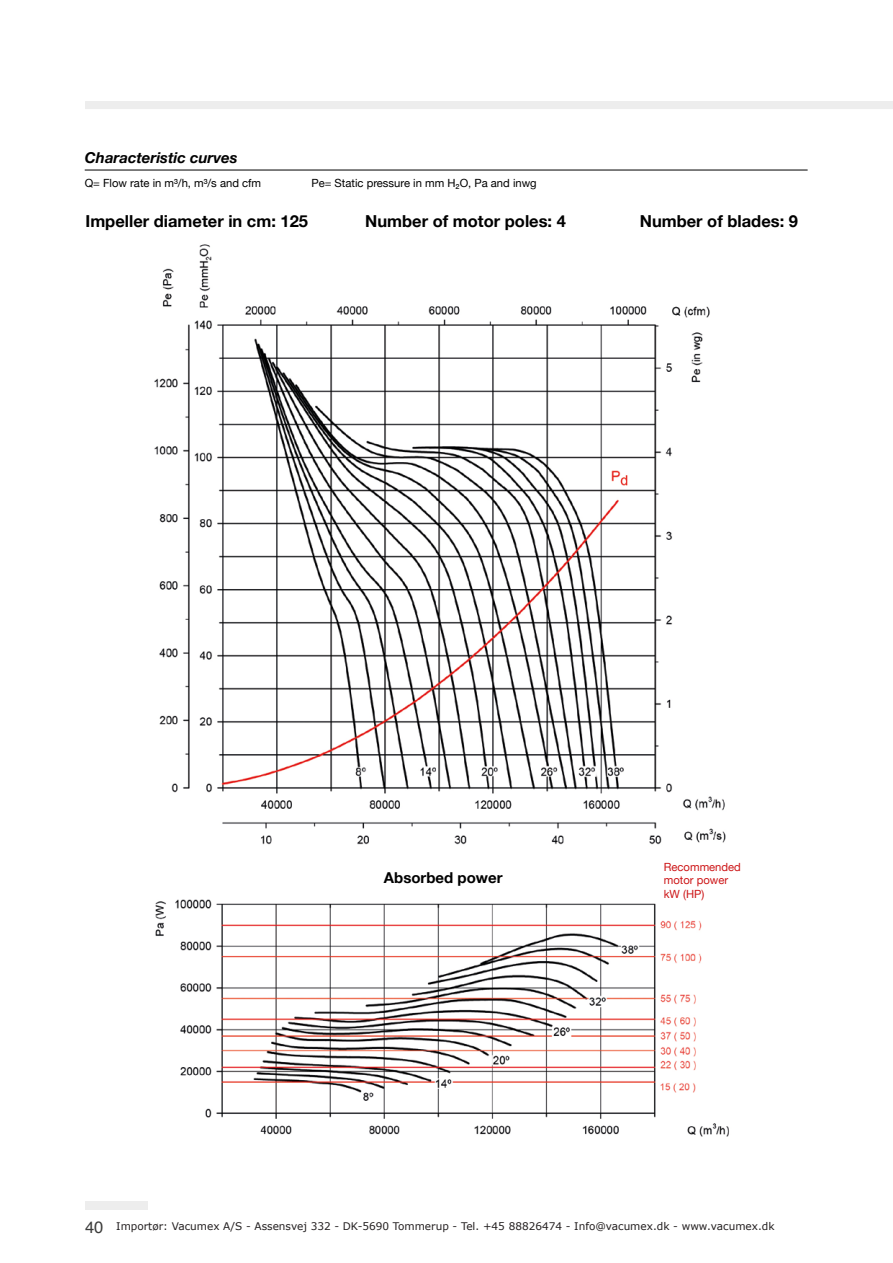
<style>
.page{position:relative;width:893px;height:1263px;background:#fff}
.page>*{position:absolute;margin:0;border:0;box-sizing:border-box;transform-origin:0 0}
.t1{font:700 16.5px "Helvetica Neue";color:#000}
.t2{font:italic 700 15px "Helvetica Neue";color:#000}
.t3{font:700 15px "Helvetica Neue";color:#000}
.t4{font:11.25px "Helvetica Neue";color:#000}
.t5{font:11.25px/13.5px "Helvetica Neue";color:#cd1719}
.t6{font:10.5px "Verdana";color:#231f20}
.s1{font-family:"Helvetica";font-size:16.5px;color:#3c3c3b}
</style>
<div class="page">
<div style="left:85px;top:1202px;width:62px;height:8px;background:#ededed"></div>
<div style="left:85px;top:101px;width:808px;height:8px;background:#ededed"></div>
<hr style="left:85px;top:170px;width:723px;height:1px;background:#000">
<img style="left:154px;top:244px;width:575px;height:893px">
<h2 class="t2" style="left:85px;top:146px;width:154px">Characteristic curves</h2>
<p class="t4" style="left:85px;top:175px;width:178px">Q= Flow rate in m³/h, m³/s and cfm</p>
<p class="t4" style="left:311px;top:175px;width:227px">Pe= Static pressure in mm H₂O, Pa and inwg</p>
<h1 class="t1" style="left:85px;top:208px;width:224px">Impeller diameter in cm: 125</h1>
<h1 class="t1" style="left:365px;top:208px;width:202px">Number of motor poles: 4</h1>
<h1 class="t1" style="left:640px;top:208px;width:160px">Number of blades: 9</h1>
<h2 class="t3" style="left:384px;top:866px;width:120px">Absorbed power</h2>
<p class="t5" style="left:664px;top:861px;width:79px">Recommended motor power kW (HP)</p>
<p class="t6" style="left:85px;top:1219px;width:691px"><span class="s1">40</span> Importør: Vacumex A/S - Assensvej 332 - DK-5690 Tommerup - Tel. +45 88826474 - Info@vacumex.dk - www.vacumex.dk</p>
</div>
